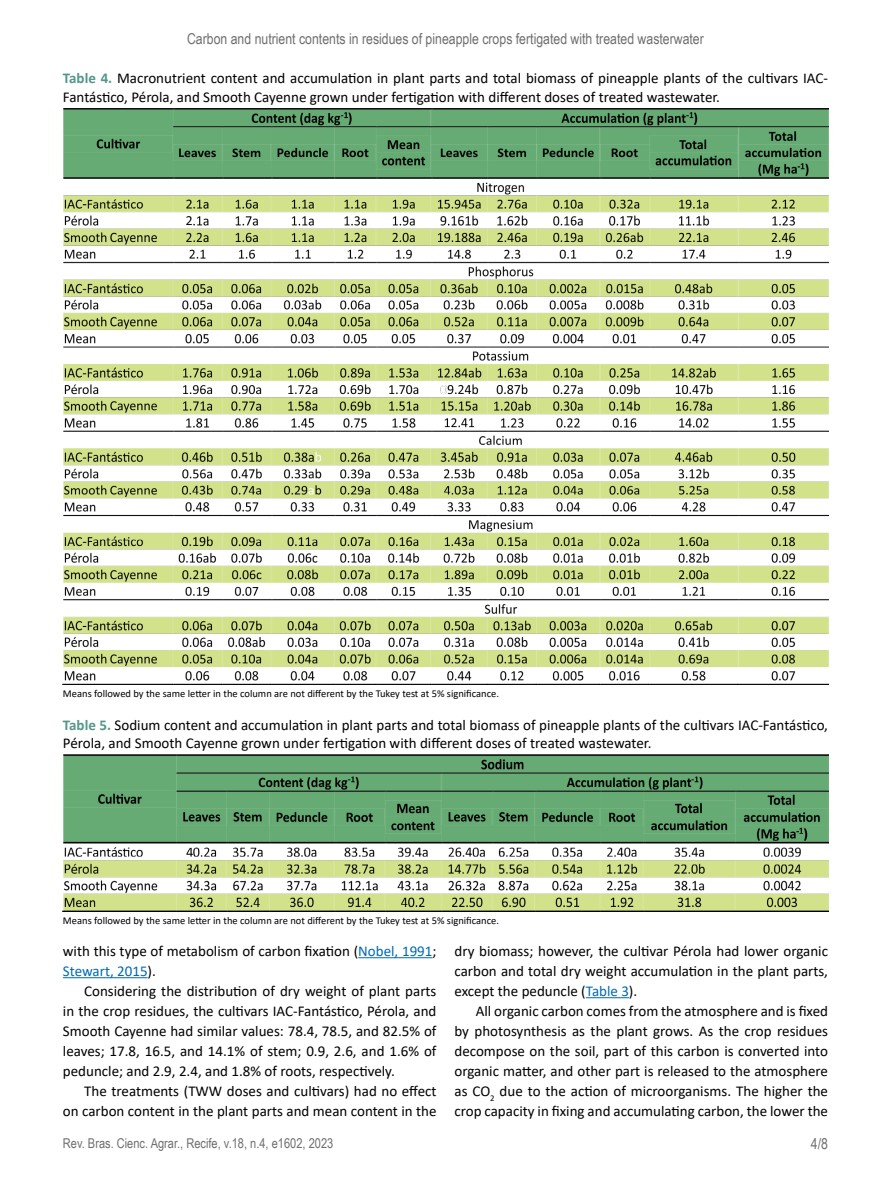
<style>
.page{position:relative;width:891px;height:1188px;background:#fff}
.page>*{position:absolute;margin:0;border:0;box-sizing:border-box;transform-origin:0 0}
.t1{font:15px/20px "Calibri";color:#000}
.t2{font:15px "Arial Narrow";color:#706f6f}
.t3{font:13.5px "Arial Narrow";color:#706f6f}
.t4{font:10.5px "Calibri";color:#000}
.s1{font-weight:700;color:#549788}
.s2{color:#0069b4}
</style>
<div class="page">
<img style="left:63px;top:108px;width:765px;height:577px">
<img style="left:63px;top:755px;width:765px;height:156px">
<hr style="left:358px;top:957px;width:74px;height:1px;background:#0069b4">
<hr style="left:63px;top:977px;width:85px;height:1px;background:#0069b4">
<hr style="left:586px;top:997px;width:43px;height:1px;background:#0069b4">
<p class="t2" style="left:187px;top:28px;width:518px">Carbon and nutrient contents in residues of pineapple crops fertigated with treated wasterwater</p>
<p class="t1" style="left:63px;top:69px;width:767px;line-height:18.8px"><span class="s1">Table 4.</span> Macronutrient content and accumulation in plant parts and total biomass of pineapple plants of the cultivars IAC-<br>Fantástico, Pérola, and Smooth Cayenne grown under fertigation with different doses of treated wastewater.</p>
<p class="t4" style="left:63px;top:686px;width:438px">Means followed by the same letter in the column are not different by the Tukey test at 5% significance.</p>
<p class="t1" style="left:63px;top:715px;width:767px;line-height:18.8px"><span class="s1">Table 5.</span> Sodium content and accumulation in plant parts and total biomass of pineapple plants of the cultivars IAC-Fantástico,<br>Pérola, and Smooth Cayenne grown under fertigation with different doses of treated wastewater.</p>
<p class="t4" style="left:63px;top:913px;width:438px">Means followed by the same letter in the column are not different by the Tukey test at 5% significance.</p>
<p class="t1" style="left:63px;top:941px;width:375px">with this type of metabolism of carbon fixation (<span class="s2">Nobel, 1991</span>;<br><span class="s2">Stewart, 2015</span>).</p>
<p class="t1" style="left:63px;top:981px;width:375px;text-align:justify;text-indent:21px">Considering the distribution of dry weight of plant parts in the crop residues, the cultivars IAC-Fantástico, Pérola, and Smooth Cayenne had similar values: 78.4, 78.5, and 82.5% of leaves; 17.8, 16.5, and 14.1% of stem; 0.9, 2.6, and 1.6% of peduncle; and 2.9, 2.4, and 1.8% of roots, respectively.</p>
<p class="t1" style="left:63px;top:1081px;width:375px;text-align:right">The treatments (TWW doses and cultivars) had no effect<br>on carbon content in the plant parts and mean content in the</p>
<p class="t1" style="left:454px;top:941px;width:375px;text-align:justify">dry biomass; however, the cultivar Pérola had lower organic carbon and total dry weight accumulation in the plant parts, except the peduncle (<span class="s2">Table 3</span>).</p>
<p class="t1" style="left:455px;top:1001px;width:375px;text-align:justify;text-indent:21px">All organic carbon comes from the atmosphere and is fixed by photosynthesis as the plant grows. As the crop residues decompose on the soil, part of this carbon is converted into organic matter, and other part is released to the atmosphere as CO<sub>2</sub> due to the action of microorganisms. The higher the crop capacity in fixing and accumulating carbon, the lower the</p>
<p class="t3" style="left:63px;top:1134px;width:272px">Rev. Bras. Cienc. Agrar., Recife, v.18, n.4, e1602, 2023</p>
<p class="t2" style="left:811px;top:1133px;width:19px">4/8</p>
</div>
